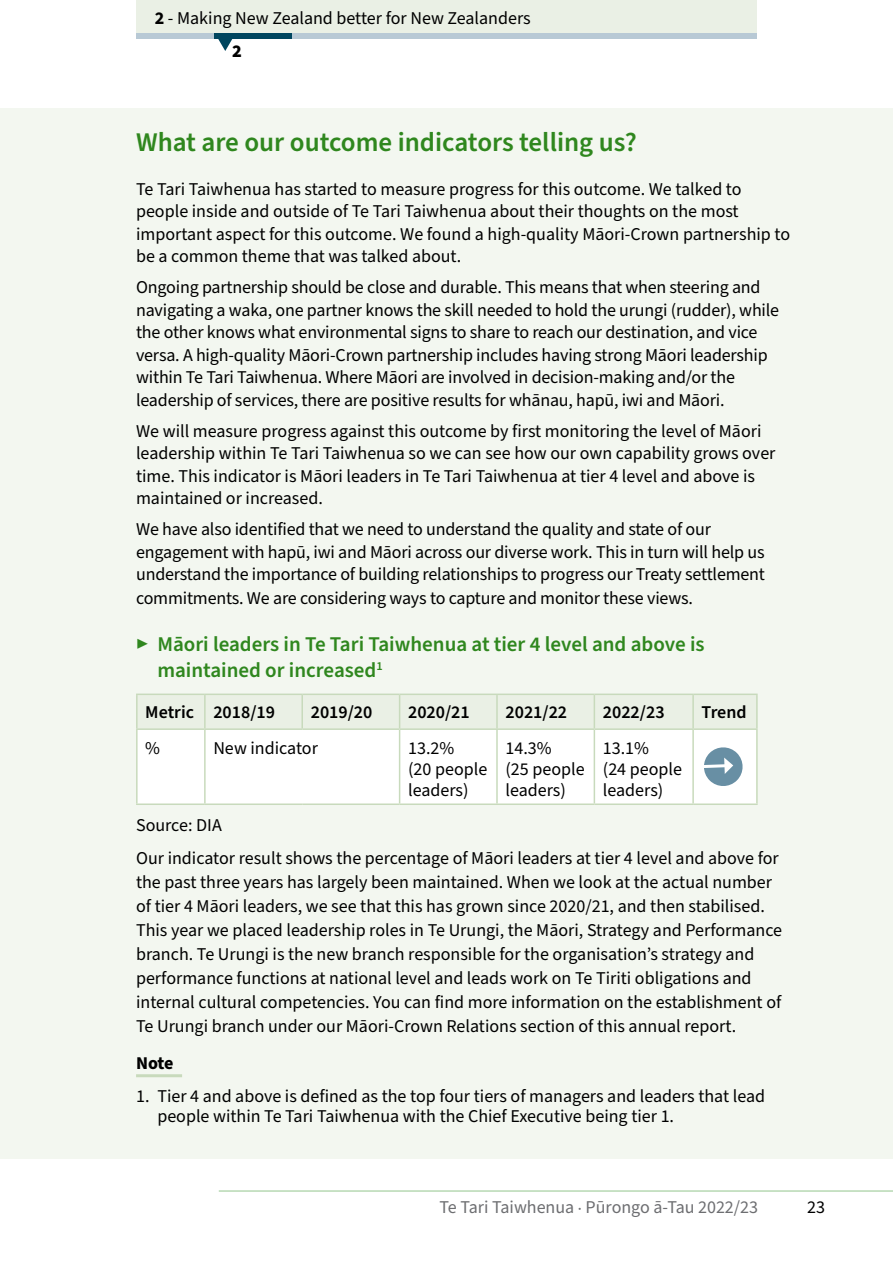
<style>
.page{position:relative;width:893px;height:1263px;background:#fff}
.page>*{position:absolute;margin:0;border:0;box-sizing:border-box;transform-origin:0 0}
.H2_-_Outcome_indicat{font:600 27px "Source Sans Pro";color:#2f871e}
.t1{font:600 21px/25.5px "Source Sans Pro";color:#2f871e}
.Text{font:18px/22.5px "Source Sans Pro";letter-spacing:-.005em;color:#000}
.Notes_-_List{font:18px/20.2px "Source Sans Pro";color:#000}
.Text-2{font:600 18px "Source Sans Pro";color:#000}
.t2{font:18px "Source Sans Pro";color:#6d6e71}
.Text_-_Notes{font:700 18px "Source Sans Pro";color:#000}
.s1{font-weight:700}
.s2{font-weight:900}
.s3{font-family:"Minion Pro"}
</style>
<div class="page">
<svg style="left:219px;top:1191px;width:674px;height:1px"></svg>
<div style="left:136px;top:0;width:621px;height:33px;background:#eaf0e5"></div>
<div style="left:136px;top:33px;width:621px;height:6px;background:#b8c9d5"></div>
<div style="left:214px;top:33px;width:77px;height:6px;background:#00465f"></div>
<svg style="left:218px;top:39px;width:14px;height:12px"></svg>
<div style="left:0;top:108px;width:893px;height:1051px;background:#f3f7f0"></div>
<hr style="left:136px;top:1074px;width:46px;height:3px;background:#c8dabc">
<div style="left:138px;top:695px;width:618px;height:33px;background:#eaf0e5"></div>
<div style="left:138px;top:730px;width:618px;height:73px;background:#fff"></div>
<hr style="left:136px;top:693px;width:69px;height:2px;background:#c8dabc">
<hr style="left:136px;top:695px;width:2px;height:33px;background:#c8dabc">
<hr style="left:205px;top:693px;width:97px;height:2px;background:#c8dabc">
<hr style="left:204px;top:695px;width:2px;height:33px;background:#c8dabc">
<hr style="left:302px;top:693px;width:98px;height:2px;background:#c8dabc">
<hr style="left:301px;top:695px;width:2px;height:33px;background:#c8dabc">
<hr style="left:400px;top:693px;width:97px;height:2px;background:#c8dabc">
<hr style="left:399px;top:695px;width:1px;height:33px;background:#c8dabc">
<hr style="left:497px;top:693px;width:97px;height:2px;background:#c8dabc">
<hr style="left:496px;top:695px;width:2px;height:33px;background:#c8dabc">
<hr style="left:594px;top:693px;width:99px;height:2px;background:#c8dabc">
<hr style="left:594px;top:695px;width:1px;height:33px;background:#c8dabc">
<hr style="left:693px;top:693px;width:65px;height:2px;background:#c8dabc">
<hr style="left:692px;top:695px;width:2px;height:33px;background:#c8dabc">
<hr style="left:756px;top:695px;width:2px;height:33px;background:#c8dabc">
<hr style="left:136px;top:728px;width:69px;height:2px;background:#c8dabc">
<hr style="left:205px;top:728px;width:97px;height:2px;background:#c8dabc">
<hr style="left:302px;top:728px;width:98px;height:2px;background:#c8dabc">
<hr style="left:400px;top:728px;width:97px;height:2px;background:#c8dabc">
<hr style="left:497px;top:728px;width:97px;height:2px;background:#c8dabc">
<hr style="left:594px;top:728px;width:99px;height:2px;background:#c8dabc">
<hr style="left:693px;top:728px;width:65px;height:2px;background:#c8dabc">
<hr style="left:136px;top:730px;width:2px;height:73px;background:#c8dabc">
<hr style="left:204px;top:730px;width:2px;height:73px;background:#c8dabc">
<hr style="left:399px;top:730px;width:1px;height:73px;background:#c8dabc">
<hr style="left:496px;top:730px;width:2px;height:73px;background:#c8dabc">
<hr style="left:594px;top:730px;width:1px;height:73px;background:#c8dabc">
<hr style="left:692px;top:730px;width:2px;height:73px;background:#c8dabc">
<hr style="left:756px;top:730px;width:2px;height:73px;background:#c8dabc">
<hr style="left:136px;top:803px;width:69px;height:2px;background:#c8dabc">
<hr style="left:205px;top:803px;width:97px;height:2px;background:#c8dabc">
<hr style="left:302px;top:803px;width:98px;height:2px;background:#c8dabc">
<hr style="left:400px;top:803px;width:97px;height:2px;background:#c8dabc">
<hr style="left:497px;top:803px;width:97px;height:2px;background:#c8dabc">
<hr style="left:594px;top:803px;width:99px;height:2px;background:#c8dabc">
<hr style="left:693px;top:803px;width:65px;height:2px;background:#c8dabc">
<svg style="left:694px;top:745px;width:50px;height:43px"></svg>
<p class="Text" style="left:232px;top:1px;width:300px;line-height:33.6px;text-indent:-77px"><span class="s1">2</span> - Making New Zealand better for New Zealanders<br><span class="s2">2</span></p>
<h2 class="H2_-_Outcome_indicat" style="left:136px;top:124px;width:502px">What are our outcome indicators telling us?</h2>
<p class="Text" style="left:136px;top:178px;width:656px">Te Tari Taiwhenua has started to measure progress for this outcome. We talked to people inside and outside of Te Tari Taiwhenua about their thoughts on the most important aspect for this outcome. We found a high-quality Māori-Crown partnership to be a common theme that was talked about.</p>
<p class="Text" style="left:136px;top:277px;width:645px">Ongoing partnership should be close and durable. This means that when steering and navigating a waka, one partner knows the skill needed to hold the urungi (rudder), while the other knows what environmental signs to share to reach our destination, and vice versa. A high-quality Māori-Crown partnership includes having strong Māori leadership within Te Tari Taiwhenua. Where Māori are involved in decision-making and/or the leadership of services, there are positive results for whānau, hapū, iwi and Māori.</p>
<p class="Text" style="left:136px;top:420px;width:641px">We will measure progress against this outcome by first monitoring the level of Māori leadership within Te Tari Taiwhenua so we can see how our own capability grows over time. This indicator is Māori leaders in Te Tari Taiwhenua at tier 4 level and above is maintained or increased.</p>
<p class="Text" style="left:136px;top:518px;width:630px;line-height:23px">We have also identified that we need to understand the quality and state of our engagement with hapū, iwi and Māori across our diverse work. This in turn will help us understand the importance of building relationships to progress our Treaty settlement commitments. We are considering ways to capture and monitor these views.</p>
<p class="t1" style="left:157px;top:632px;width:549px;text-indent:-21px">▶ Māori leaders in Te Tari Taiwhenua at tier 4 level and above is maintained or increased<sup>1</sup></p>
<p class="Text-2" style="left:145px;top:700px;width:50px">Metric</p>
<p class="Text-2" style="left:213px;top:700px;width:63px">2018/19</p>
<p class="Text-2" style="left:311px;top:700px;width:63px">2019/20</p>
<p class="Text-2" style="left:408px;top:700px;width:63px">2020/21</p>
<p class="Text-2" style="left:505px;top:700px;width:63px">2021/22</p>
<p class="Text-2" style="left:603px;top:700px;width:63px">2022/23</p>
<p class="Text-2" style="left:702px;top:700px;width:47px">Trend</p>
<p class="Text" style="left:145px;top:737px;width:16px">%</p>
<p class="Text" style="left:213px;top:737px;width:106px">New indicator</p>
<p class="Text" style="left:408px;top:738px;width:81px;line-height:21px">13.2%<br>(20 people leaders)</p>
<p class="Text" style="left:505px;top:738px;width:81px;line-height:21px">14.3%<br>(25 people leaders)</p>
<p class="Text" style="left:603px;top:738px;width:81px;line-height:21px">13.1%<br>(24 people leaders)</p>
<p class="Text" style="left:136px;top:815px;width:87px">Source: DIA</p>
<p class="Text" style="left:136px;top:846px;width:647px;line-height:24px">Our indicator result shows the percentage of Māori leaders at tier 4 level and above for the past three years has largely been maintained. When we look at the actual number of tier 4 Māori leaders, we see that this has grown since 2020/21, and then stabilised.<br>This year we placed leadership roles in Te Urungi, the Māori, Strategy and Performance branch. Te Urungi is the new branch responsible for the organisation’s strategy and performance functions at national level and leads work on Te Tiriti obligations and internal cultural competencies. You can find more information on the establishment of Te Urungi branch under our Māori-Crown Relations section of this annual report.</p>
<p class="Text_-_Notes" style="left:136px;top:1050px;width:39px">Note</p>
<p class="Notes_-_List" style="left:157px;top:1086px;width:609px;text-indent:-21px">1. Tier 4 and above is defined as the top four tiers of managers and leaders that lead people within Te Tari Taiwhenua with the Chief Executive being tier 1.</p>
<p class="t2" style="left:439px;top:1195px;width:320px">Te Tari Taiwhenua <span class="s3">∙</span> Pūrongo ā-Tau 2022/23</p>
<p class="Text" style="left:807px;top:1197px;width:19px">23</p>
</div>
